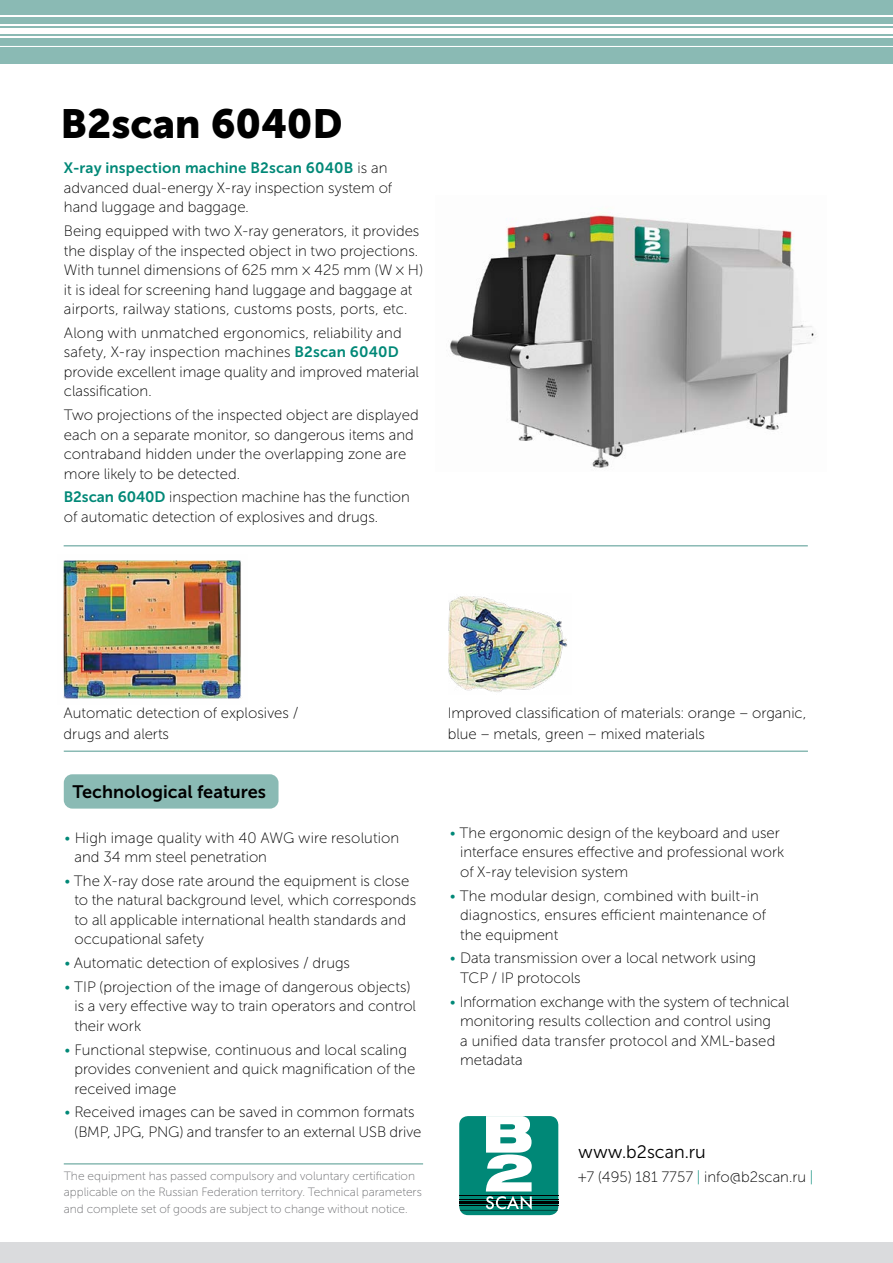
<style>
.page{position:relative;width:893px;height:1263px;background:#fff}
.page>*{position:absolute;margin:0;border:0;box-sizing:border-box;transform-origin:0 0}
.t1{font:40.5px "Museo Sans Cyrl 900";color:#000}
.t2{font:18px "Museo Sans Cyrl 700";color:#000}
.t3{font:18px "Museo Sans Cyrl 300";color:#000}
.t4{font:15px/19.5px "Museo Sans Cyrl 100";color:#000}
.t5{font:15px "Museo Sans Cyrl 700";letter-spacing:.01em;color:#087}
.t6{font:12px/16.5px "Museo Sans Cyrl 100";color:#6d6e71}
.s1{font-family:"Museo Sans Cyrl 100";color:#000}
.s2{font-family:"Museo Sans Cyrl 700";color:#087}
.s3{color:#087}
</style>
<div class="page">
<div style="left:0;top:0;width:893px;height:64px;background:#8abab4"></div>
<div style="left:0;top:29px;width:893px;height:5px;background:#fff"></div>
<hr style="left:0;top:37px;width:893px;height:1px;background:#fff">
<hr style="left:0;top:25px;width:893px;height:1px;background:#fff">
<hr style="left:0;top:16px;width:893px;height:1px;background:#fff">
<svg style="left:0;top:46px;width:893px;height:1px"></svg>
<div style="left:0;top:1242px;width:893px;height:21px;background:#dadbdd"></div>
<div style="left:64px;top:774px;width:215px;height:35px;background:#8abab4;border-radius:9px"></div>
<img style="left:450px;top:213px;width:366px;height:255px">
<img style="left:448px;top:596px;width:119px;height:96px">
<img style="left:63px;top:560px;width:178px;height:139px">
<hr style="left:64px;top:545px;width:744px;height:1px;background:#8abab4">
<hr style="left:64px;top:750px;width:744px;height:2px;background:#8abab4">
<hr style="left:64px;top:1163px;width:359px;height:1px;background:#8abab4">
<div style="left:459px;top:1116px;width:99px;height:99px;background:#087;border-radius:9px"></div>
<hr style="left:459px;top:1201px;width:99px;height:3px;background:#000">
<hr style="left:459px;top:1205px;width:99px;height:1px;background:#000">
<hr style="left:459px;top:1199px;width:99px;height:1px;background:#000">
<hr style="left:459px;top:1195px;width:99px;height:1px;background:#000">
<svg style="left:460px;top:1116px;width:98px;height:95px"></svg>
<h1 class="t1" style="left:61px;top:101px;width:283px">B2scan 6040D</h1>
<p class="t5" style="left:64px;top:160px;width:325px">X-ray inspection machine B2scan 6040B <span class="s1">is an</span></p>
<p class="t4" style="left:64px;top:178px;width:330px">advanced dual-energy X-ray inspection system of hand luggage and baggage.</p>
<p class="t4" style="left:64px;top:221px;width:361px">Being equipped with two X-ray generators, it provides the display of the inspected object in two projections.<br>With tunnel dimensions of 625 mm × 425 mm (W × H) it is ideal for screening hand luggage and baggage at airports, railway stations, customs posts, ports, etc.</p>
<p class="t4" style="left:64px;top:323px;width:357px">Along with unmatched ergonomics, reliability and safety, X-ray inspection machines <span class="s2">B2scan 6040D </span>provide excellent image quality and improved material classification.</p>
<p class="t4" style="left:64px;top:405px;width:356px">Two projections of the inspected object are displayed each on a separate monitor, so dangerous items and contraband hidden under the overlapping zone are more likely to be detected.</p>
<p class="t4" style="left:64px;top:488px;width:347px"><span class="s2">B2scan 6040D</span> inspection machine has the function of automatic detection of explosives and drugs.</p>
<p class="t4" style="left:64px;top:702px;width:236px;line-height:21px">Automatic detection of explosives / drugs and alerts</p>
<p class="t4" style="left:448px;top:702px;width:360px;line-height:21px">Improved classification of materials: orange – organic, blue – metals, green – mixed materials</p>
<p class="t2" style="left:73px;top:781px;width:195px">Technological features</p>
<p class="t4" style="left:75px;top:828px;width:326px;text-indent:-10px"><span class="s3">•</span> High image quality with 40 AWG wire resolution and 34 mm steel penetration</p>
<p class="t4" style="left:75px;top:871px;width:343px;text-indent:-10px"><span class="s3">•</span> The X-ray dose rate around the equipment is close to the natural background level, which corresponds to all applicable international health standards and occupational safety</p>
<p class="t4" style="left:64px;top:953px;width:288px"><span class="s3">•</span> Automatic detection of explosives / drugs</p>
<p class="t4" style="left:75px;top:977px;width:343px;text-indent:-10px"><span class="s3">•</span> TIP (projection of the image of dangerous objects) is a very effective way to train operators and control their work</p>
<p class="t4" style="left:75px;top:1040px;width:342px;text-indent:-10px"><span class="s3">•</span> Functional stepwise, continuous and local scaling provides convenient and quick magnification of the received image</p>
<p class="t4" style="left:75px;top:1102px;width:348px;text-indent:-10px"><span class="s3">•</span> Received images can be saved in common formats (BMP, JPG, PNG) and transfer to an external USB drive</p>
<p class="t6" style="left:64px;top:1167px;width:360px">The equipment has passed compulsory and voluntary certification applicable on the Russian Federation territory. Technical parameters and complete set of goods are subject to change without notice.</p>
<p class="t4" style="left:460px;top:823px;width:326px;text-indent:-10px"><span class="s3">•</span> The ergonomic design of the keyboard and user interface ensures effective and professional work of X-ray television system</p>
<p class="t4" style="left:460px;top:886px;width:308px;text-indent:-11px"><span class="s3">•</span> The modular design, combined with built-in diagnostics, ensures efficient maintenance of the equipment</p>
<p class="t4" style="left:460px;top:948px;width:298px;text-indent:-10px"><span class="s3">•</span> Data transmission over a local network using<br>TCP / IP protocols</p>
<p class="t4" style="left:460px;top:992px;width:330px;text-indent:-10px"><span class="s3">•</span> Information exchange with the system of technical monitoring results collection and control using<br>a unified data transfer protocol and XML-based metadata</p>
<p class="t3" style="left:578px;top:1142px;width:129px">www.b2scan.ru</p>
<p class="t4" style="left:578px;top:1167px;width:237px">+7 (495) 181 7757 <span class="s3">|</span> info@b2scan.ru <span class="s3">|</span></p>
</div>
